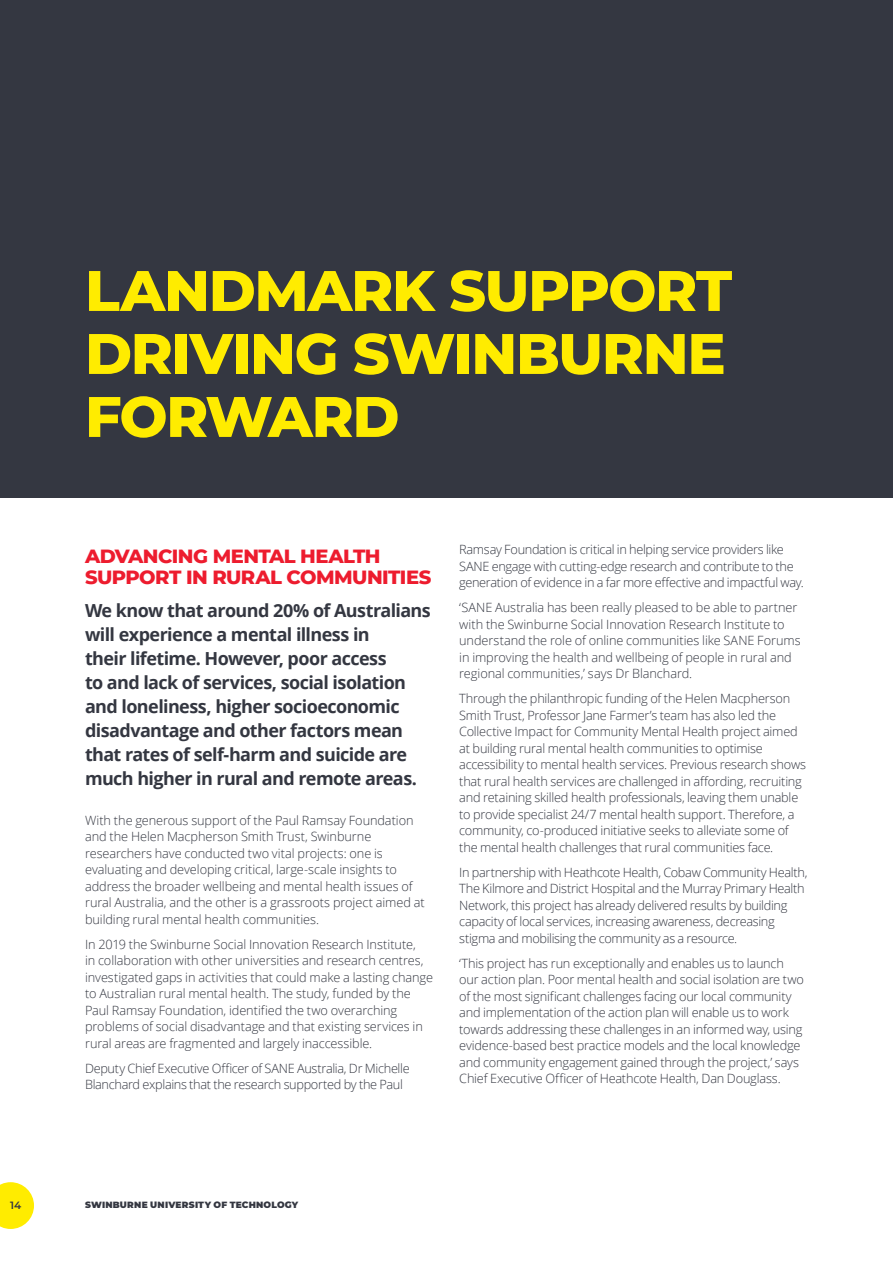
<style>
.page{position:relative;width:893px;height:1263px;background:#fff}
.page>*{position:absolute;margin:0;border:0;box-sizing:border-box;transform-origin:0 0}
._3a__Bold_Heading__C{font:800 57px/63px "Montserrat";letter-spacing:-.025em;color:#ffec00;text-align:justify}
._4a__Red_Subheading{font:800 19.5px/21px "Montserrat";letter-spacing:-.025em;color:#ed1c2e}
._3b__Bold_Intro_Para{font:700 18px/24px "Open Sans";letter-spacing:-.035em;color:#343741}
._1a__Body{font:300 12.75px/16.5px "Open Sans";letter-spacing:-.015em;color:#343741}
.t1{font:600 10.5px "Montserrat";color:#343741}
.t2{font:900 9px "Montserrat";letter-spacing:.025em;color:#343741}
</style>
<div class="page">
<div style="left:0;top:0;width:893px;height:497px;background:#343741"></div>
<svg style="left:0;top:1182px;width:34px;height:47px;background:#ffef29"></svg>
<p class="_3a__Bold_Heading__C" style="left:85px;top:256px;width:649px">LANDMARK SUPPORT DRIVING SWINBURNE FORWARD</p>
<p class="_4a__Red_Subheading" style="left:85px;top:545px;width:348px">ADVANCING MENTAL HEALTH<br>SUPPORT IN RURAL COMMUNITIES</p>
<p class="_3b__Bold_Intro_Para" style="left:85px;top:598px;width:347px">We know that around 20% of Australians will experience a mental illness in<br>their lifetime. However, poor access<br>to and lack of services, social isolation and loneliness, higher socioeconomic disadvantage and other factors mean that rates of self-harm and suicide are much higher in rural and remote areas.</p>
<p class="_1a__Body" style="left:85px;top:811px;width:341px">With the generous support of the Paul Ramsay Foundation and the Helen Macpherson Smith Trust, Swinburne researchers have conducted two vital projects: one is evaluating and developing critical, large-scale insights to address the broader wellbeing and mental health issues of rural Australia, and the other is a grassroots project aimed at building rural mental health communities.</p>
<p class="_1a__Body" style="left:85px;top:935px;width:349px">In 2019 the Swinburne Social Innovation Research Institute,<br>in collaboration with other universities and research centres, investigated gaps in activities that could make a lasting change to Australian rural mental health. The study, funded by the Paul Ramsay Foundation, identified the two overarching problems of social disadvantage and that existing services in rural areas are fragmented and largely inaccessible.</p>
<p class="_1a__Body" style="left:85px;top:1059px;width:326px">Deputy Chief Executive Officer of SANE Australia, Dr Michelle<br>Blanchard explains that the research supported by the Paul</p>
<p class="_1a__Body" style="left:459px;top:541px;width:346px">Ramsay Foundation is critical in helping service providers like<br>SANE engage with cutting-edge research and contribute to the generation of evidence in a far more effective and impactful way.</p>
<p class="_1a__Body" style="left:459px;top:599px;width:343px">‘SANE Australia has been really pleased to be able to partner with the Swinburne Social Innovation Research Institute to understand the role of online communities like SANE Forums in improving the health and wellbeing of people in rural and regional communities,’ says Dr Blanchard.</p>
<p class="_1a__Body" style="left:459px;top:690px;width:348px">Through the philanthropic funding of the Helen Macpherson Smith Trust, Professor Jane Farmer’s team has also led the Collective Impact for Community Mental Health project aimed at building rural mental health communities to optimise accessibility to mental health services. Previous research shows that rural health services are challenged in affording, recruiting and retaining skilled health professionals, leaving them unable to provide specialist 24/7 mental health support. Therefore, a community, co-produced initiative seeks to alleviate some of the mental health challenges that rural communities face.</p>
<p class="_1a__Body" style="left:459px;top:863px;width:350px">In partnership with Heathcote Health, Cobaw Community Health, The Kilmore and District Hospital and the Murray Primary Health Network, this project has already delivered results by building capacity of local services, increasing awareness, decreasing stigma and mobilising the community as a resource.</p>
<p class="_1a__Body" style="left:459px;top:954px;width:346px">‘This project has run exceptionally and enables us to launch our action plan. Poor mental health and social isolation are two of the most significant challenges facing our local community and implementation of the action plan will enable us to work towards addressing these challenges in an informed way, using evidence-based best practice models and the local knowledge and community engagement gained through the project,’ says Chief Executive Officer of Heathcote Health, Dan Douglass.</p>
<p class="t1" style="left:10px;top:1197px;width:13px">14</p>
<p class="t2" style="left:85px;top:1198px;width:215px">SWINBURNE UNIVERSITY OF TECHNOLOGY</p>
</div>
